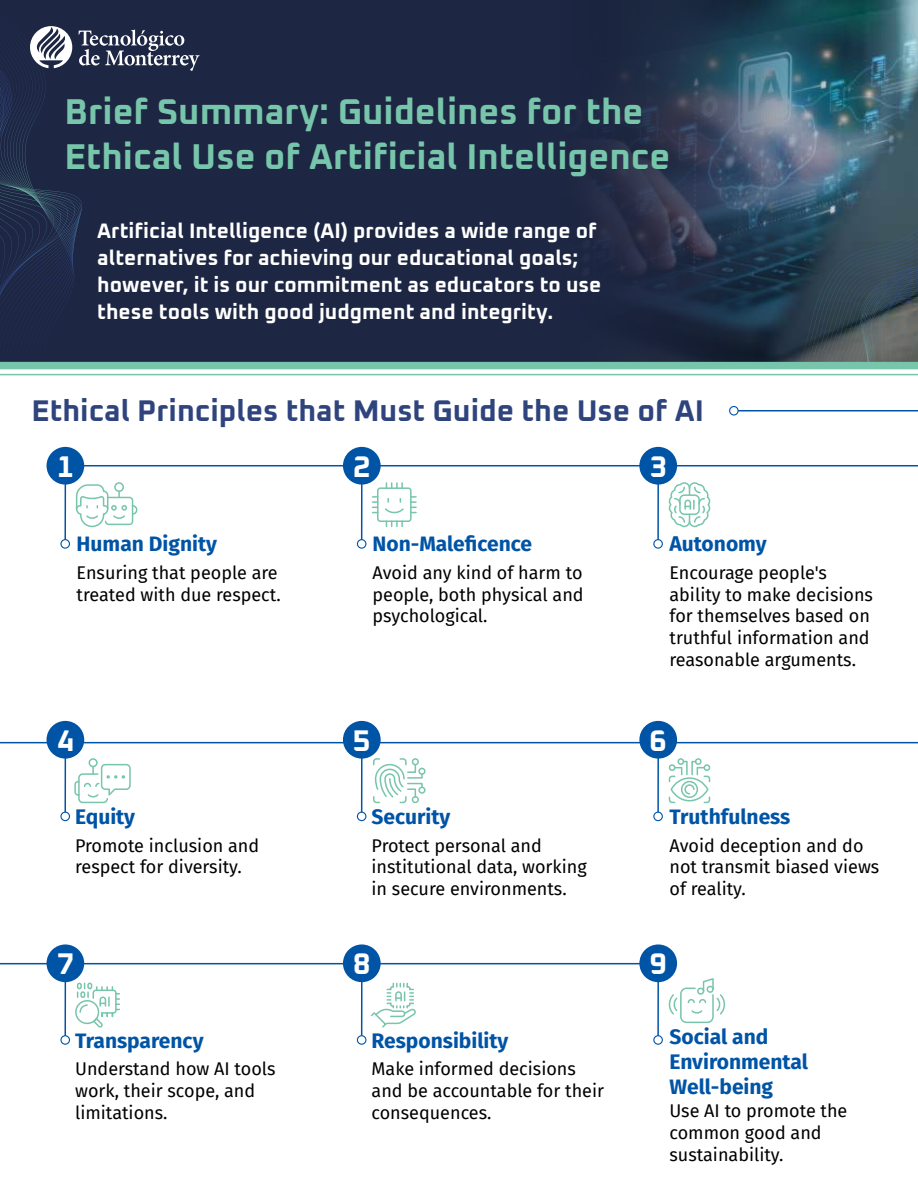
<style>
.page{position:relative;width:918px;height:1188px;background:#fff}
.page>*{position:absolute;margin:0;border:0;box-sizing:border-box;transform-origin:0 0}
.t1{font:200 36px/45px "Oxanium";color:#77c5aa}
.t2{font:200 30px "Oxanium";color:#2f447d}
.t3{font:200 30px "Oxanium";color:#fff}
.t4{font:200 21px/27px "Oxanium";color:#fff}
.t5{font:700 21px/25.2px "Fira Sans";color:#0054a6}
.t6{font:18px/21.6px "Fira Sans";color:#000}
</style>
<div class="page">
<hr style="left:0;top:742px;width:918px;height:1px;background:#0054a6">
<hr style="left:65px;top:465px;width:853px;height:1px;background:#0054a6">
<hr style="left:0;top:963px;width:658px;height:1px;background:#0054a6">
<svg style="left:0;top:0;width:918px;height:362px;background:#222f49"></svg>
<div style="left:377px;top:487px;width:35px;height:35px;border:2px solid #77c5aa;border-radius:3px"></div>
<svg style="left:386px;top:483px;width:17px;height:5px"></svg>
<svg style="left:386px;top:521px;width:17px;height:5px"></svg>
<svg style="left:411px;top:496px;width:5px;height:17px"></svg>
<svg style="left:373px;top:496px;width:31px;height:18px"></svg>
<div style="left:418px;top:787px;width:8px;height:7px;border:2px solid #77c5aa;border-radius:50%"></div>
<div style="left:418px;top:768px;width:8px;height:7px;border:2px solid #77c5aa;border-radius:50%"></div>
<svg style="left:373px;top:758px;width:50px;height:46px"></svg>
<svg style="left:371px;top:983px;width:45px;height:45px"></svg>
<div style="left:89px;top:758px;width:9px;height:9px;border:2px solid #77c5aa;border-radius:50%"></div>
<svg style="left:74px;top:763px;width:57px;height:41px"></svg>
<svg style="left:668px;top:482px;width:43px;height:46px"></svg>
<svg style="left:668px;top:977px;width:57px;height:47px"></svg>
<svg style="left:668px;top:760px;width:43px;height:44px"></svg>
<div style="left:669px;top:764px;width:6px;height:7px;border:2px solid #77c5aa;border-radius:50%"></div>
<div style="left:677px;top:758px;width:7px;height:7px;border:2px solid #77c5aa;border-radius:50%"></div>
<div style="left:695px;top:758px;width:7px;height:7px;border:2px solid #77c5aa;border-radius:50%"></div>
<div style="left:704px;top:764px;width:6px;height:7px;border:2px solid #77c5aa;border-radius:50%"></div>
<div style="left:75px;top:1000px;width:24px;height:24px;border:2px solid #77c5aa;border-radius:50%"></div>
<svg style="left:77px;top:983px;width:42px;height:45px"></svg>
<svg style="left:799px;top:90px;width:119px;height:272px;background:#425b68"></svg>
<hr style="left:0;top:374px;width:918px;height:1px;background:#77c5aa">
<div style="left:0;top:362px;width:918px;height:7px;background:#77c5aa"></div>
<hr style="left:64px;top:466px;width:2px;height:78px;background:#0054a6">
<svg style="left:60px;top:539px;width:10px;height:10px"></svg>
<div style="left:47px;top:447px;width:37px;height:38px;background:#0054a6;border-radius:50%"></div>
<hr style="left:361px;top:466px;width:2px;height:78px;background:#0054a6">
<svg style="left:357px;top:539px;width:9px;height:10px"></svg>
<div style="left:343px;top:447px;width:38px;height:38px;background:#0054a6;border-radius:50%"></div>
<hr style="left:657px;top:466px;width:2px;height:78px;background:#0054a6">
<svg style="left:653px;top:539px;width:10px;height:10px"></svg>
<div style="left:639px;top:447px;width:38px;height:38px;background:#0054a6;border-radius:50%"></div>
<div style="left:114px;top:482px;width:10px;height:10px;border:2px solid #77c5aa;border-radius:50%"></div>
<svg style="left:75px;top:484px;width:63px;height:44px"></svg>
<hr style="left:64px;top:740px;width:2px;height:77px;background:#0054a6">
<svg style="left:60px;top:812px;width:10px;height:9px"></svg>
<div style="left:47px;top:721px;width:37px;height:38px;background:#0054a6;border-radius:50%"></div>
<hr style="left:361px;top:740px;width:2px;height:77px;background:#0054a6">
<svg style="left:357px;top:812px;width:9px;height:9px"></svg>
<div style="left:343px;top:721px;width:38px;height:38px;background:#0054a6;border-radius:50%"></div>
<hr style="left:657px;top:740px;width:2px;height:77px;background:#0054a6">
<svg style="left:653px;top:812px;width:10px;height:9px"></svg>
<div style="left:639px;top:721px;width:38px;height:38px;background:#0054a6;border-radius:50%"></div>
<hr style="left:64px;top:963px;width:2px;height:77px;background:#0054a6">
<svg style="left:60px;top:1035px;width:10px;height:10px"></svg>
<div style="left:47px;top:944px;width:37px;height:38px;background:#0054a6;border-radius:50%"></div>
<hr style="left:361px;top:963px;width:2px;height:77px;background:#0054a6">
<svg style="left:357px;top:1035px;width:9px;height:10px"></svg>
<div style="left:343px;top:944px;width:38px;height:38px;background:#0054a6;border-radius:50%"></div>
<hr style="left:657px;top:963px;width:2px;height:77px;background:#0054a6">
<svg style="left:653px;top:1035px;width:10px;height:10px"></svg>
<div style="left:639px;top:944px;width:38px;height:38px;background:#0054a6;border-radius:50%"></div>
<hr style="left:734px;top:410px;width:184px;height:1px;background:#0054a6">
<svg style="left:729px;top:406px;width:10px;height:10px"></svg>
<svg style="left:0;top:1px;width:200px;height:361px;background:#232d48"></svg>
<h1 class="t1" style="left:65px;top:88px;width:607px">Brief Summary: Guidelines for the<br>Ethical Use of Artificial Intelligence</h1>
<p class="t4" style="left:97px;top:216px;width:506px">Artificial Intelligence (AI) provides a wide range of alternatives for achieving our educational goals; however, it is our commitment as educators to use these tools with good judgment and integrity.</p>
<h2 class="t2" style="left:32px;top:392px;width:674px">Ethical Principles that Must Guide the Use of AI</h2>
<h2 class="t3" style="left:57px;top:448px;width:19px">1</h2>
<h2 class="t3" style="left:353px;top:448px;width:19px">2</h2>
<h2 class="t3" style="left:650px;top:448px;width:19px">3</h2>
<p class="t5" style="left:77px;top:530px;width:142px">Human Dignity</p>
<p class="t5" style="left:373px;top:530px;width:161px">Non-Maleficence</p>
<p class="t5" style="left:670px;top:530px;width:99px">Autonomy</p>
<p class="t6" style="left:77px;top:562px;width:206px">Ensuring that people are treated with due respect.</p>
<p class="t6" style="left:373px;top:562px;width:213px;text-align:justify">Avoid any kind of harm to people, both physical and psychological.</p>
<p class="t6" style="left:670px;top:562px;width:205px">Encourage people's ability to make decisions for themselves based on truthful information and reasonable arguments.</p>
<h2 class="t3" style="left:57px;top:722px;width:19px">4</h2>
<h2 class="t3" style="left:353px;top:722px;width:19px">5</h2>
<h2 class="t3" style="left:650px;top:722px;width:19px">6</h2>
<p class="t5" style="left:75px;top:802px;width:62px">Equity</p>
<p class="t6" style="left:75px;top:834px;width:186px">Promote inclusion and respect for diversity.</p>
<p class="t5" style="left:372px;top:802px;width:80px">Security</p>
<p class="t6" style="left:372px;top:834px;width:217px">Protect personal and institutional data, working in secure environments.</p>
<p class="t5" style="left:670px;top:802px;width:122px">Truthfulness</p>
<p class="t6" style="left:670px;top:834px;width:211px">Avoid deception and do not transmit biased views of reality.</p>
<h2 class="t3" style="left:57px;top:946px;width:19px">7</h2>
<h2 class="t3" style="left:353px;top:946px;width:19px">8</h2>
<h2 class="t3" style="left:650px;top:946px;width:19px">9</h2>
<p class="t5" style="left:75px;top:1026px;width:130px">Transparency</p>
<p class="t6" style="left:75px;top:1058px;width:202px">Understand how AI tools work, their scope, and limitations.</p>
<p class="t5" style="left:372px;top:1026px;width:138px">Responsibility</p>
<p class="t6" style="left:372px;top:1058px;width:234px">Make informed decisions and be accountable for their consequences.</p>
<p class="t5" style="left:670px;top:1022px;width:140px">Social and<br>Environmental<br>Well-being</p>
<p class="t6" style="left:670px;top:1100px;width:179px">Use AI to promote the common good and sustainability.</p>
</div>
